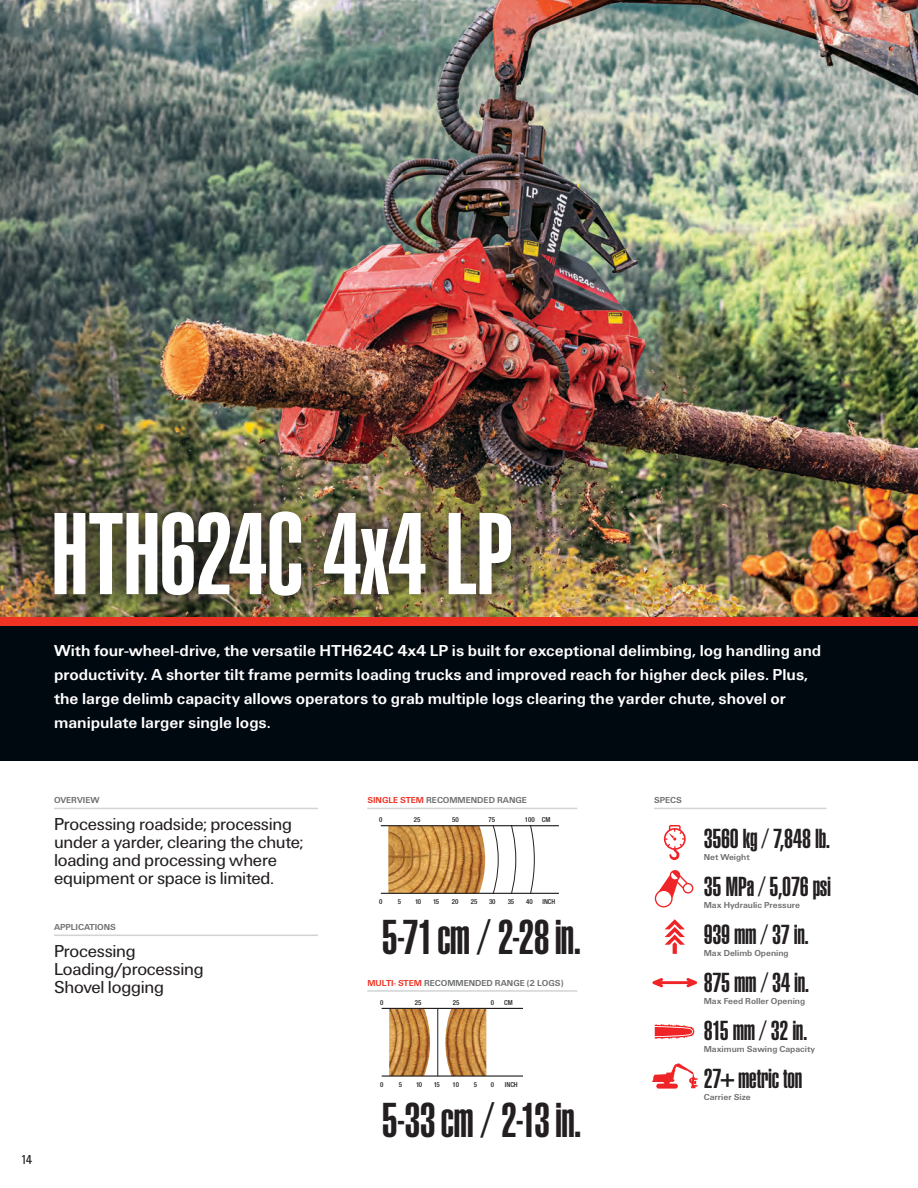
<style>
.page{position:relative;width:918px;height:1188px;background:#fff}
.page>*{position:absolute;margin:0;border:0;box-sizing:border-box;transform-origin:0 0}
.t1{font:900 extra-condensed 114px "Helvetica";letter-spacing:-.01em;color:#fff}
.t2{font:900 extra-condensed 48px "Helvetica";letter-spacing:-.015em;color:#231f20}
.t3{font:900 extra-condensed 39.15px "Helvetica";color:#231f20}
.t4{font:900 extra-condensed 27px "Helvetica";letter-spacing:-.01em;color:#231f20}
.t5{font:18px "Univers U55";letter-spacing:-.015em;color:#231f20}
.t6{font:16.5px/24px "Univers U65";color:#fff}
.t7{font:13.5px "Univers U57";color:#231f20}
.Fast_Facts{font:9px "Univers U65";color:#6d6f71}
.t8{font:500 condensed 6.9px "Helvetica Neue LT Std";color:#231f20}
.s1{color:#ee3224}
</style>
<div class="page">
<img style="left:0;top:0;width:918px;height:617px">
<div style="left:0;top:621px;width:918px;height:139px;background:#000810"></div>
<div style="left:0;top:617px;width:918px;height:9px;background:#ee3224"></div>
<hr style="left:654px;top:808px;width:172px;height:1px;background:#d1d3d4">
<hr style="left:54px;top:808px;width:264px;height:1px;background:#d1d3d4">
<hr style="left:54px;top:935px;width:264px;height:1px;background:#d1d3d4">
<svg style="left:664px;top:825px;width:22px;height:35px"></svg>
<svg style="left:652px;top:978px;width:45px;height:9px"></svg>
<svg style="left:665px;top:919px;width:20px;height:35px"></svg>
<svg style="left:652px;top:1063px;width:46px;height:26px"></svg>
<svg style="left:655px;top:870px;width:38px;height:37px"></svg>
<svg style="left:655px;top:1024px;width:39px;height:15px"></svg>
<hr style="left:367px;top:808px;width:210px;height:1px;background:#d1d3d4">
<hr style="left:367px;top:990px;width:210px;height:2px;background:#d1d3d4">
<hr style="left:381px;top:893px;width:178px;height:1px;background:#231f20">
<hr style="left:381px;top:825px;width:178px;height:1px;background:#231f20">
<svg style="left:388px;top:826px;width:147px;height:67px"></svg>
<img style="left:389px;top:1009px;width:41px;height:66px">
<img style="left:445px;top:1009px;width:41px;height:66px">
<hr style="left:437px;top:1008px;width:1px;height:68px;background:#231f20">
<hr style="left:382px;top:1075px;width:141px;height:2px;background:#231f20">
<hr style="left:382px;top:1008px;width:141px;height:1px;background:#231f20">
<img style="left:27px;top:485px;width:512px;height:132px">
<p class="t1" style="left:51px;top:489px;width:465px">HTH624C 4x4 LP</p>
<p class="t6" style="left:54px;top:640px;width:769px">With four-wheel-drive, the versatile HTH624C 4x4 LP is built for exceptional delimbing, log handling and productivity. A shorter tilt frame permits loading trucks and improved reach for higher deck piles. Plus, the large delimb capacity allows operators to grab multiple logs clearing the yarder chute, shovel or manipulate larger single logs.</p>
<p class="Fast_Facts" style="left:54px;top:794px;width:47px">OVERVIEW</p>
<p class="t5" style="left:54px;top:812px;width:240px">Processing roadside; processing</p>
<p class="t5" style="left:54px;top:830px;width:251px">under a yarder, clearing the chute;</p>
<p class="t5" style="left:54px;top:848px;width:224px">loading and processing where</p>
<p class="t5" style="left:54px;top:866px;width:222px">equipment or space is limited.</p>
<p class="Fast_Facts" style="left:54px;top:921px;width:64px">APPLICATIONS</p>
<p class="t5" style="left:54px;top:939px;width:83px">Processing</p>
<p class="t5" style="left:54px;top:957px;width:151px">Loading/processing</p>
<p class="t5" style="left:54px;top:975px;width:112px">Shovel logging</p>
<p class="t7" style="left:21px;top:1150px;width:13px">14</p>
<p class="Fast_Facts" style="left:367px;top:794px;width:161px"><span class="s1">SINGLE STEM</span> RECOMMENDED RANGE</p>
<p class="t8" style="left:379px;top:815px;width:5px">0</p>
<p class="t8" style="left:414px;top:815px;width:8px">25</p>
<p class="t8" style="left:452px;top:815px;width:8px">50</p>
<p class="t8" style="left:488px;top:815px;width:8px">75</p>
<p class="t8" style="left:525px;top:815px;width:27px">100 CM</p>
<p class="t8" style="left:379px;top:898px;width:5px">0</p>
<p class="t8" style="left:398px;top:898px;width:5px">5</p>
<p class="t8" style="left:415px;top:898px;width:8px">10</p>
<p class="t8" style="left:433px;top:898px;width:7px">15</p>
<p class="t8" style="left:452px;top:898px;width:8px">20</p>
<p class="t8" style="left:471px;top:898px;width:8px">25</p>
<p class="t8" style="left:489px;top:898px;width:8px">30</p>
<p class="t8" style="left:508px;top:898px;width:8px">35</p>
<p class="t8" style="left:526px;top:898px;width:8px">40</p>
<p class="t8" style="left:542px;top:898px;width:14px">INCH</p>
<p class="t2" style="left:382px;top:909px;width:201px">5-71 cm / 2-28 in.</p>
<p class="t3" style="left:387px;top:918px;width:175px">5-71 cm / 2-28 in.</p>
<p class="Fast_Facts" style="left:367px;top:977px;width:198px"><span class="s1">MULTI- STEM</span> RECOMMENDED RANGE (2 LOGS)</p>
<p class="t8" style="left:380px;top:998px;width:5px">0</p>
<p class="t8" style="left:415px;top:998px;width:8px">25</p>
<p class="t8" style="left:453px;top:998px;width:8px">25</p>
<p class="t8" style="left:491px;top:998px;width:5px">0</p>
<p class="t8" style="left:504px;top:998px;width:10px">CM</p>
<p class="t8" style="left:380px;top:1081px;width:5px">0</p>
<p class="t8" style="left:399px;top:1081px;width:5px">5</p>
<p class="t8" style="left:416px;top:1081px;width:8px">10</p>
<p class="t8" style="left:434px;top:1081px;width:7px">15</p>
<p class="t8" style="left:453px;top:1081px;width:8px">10</p>
<p class="t8" style="left:474px;top:1081px;width:5px">5</p>
<p class="t8" style="left:491px;top:1081px;width:5px">0</p>
<p class="t8" style="left:505px;top:1081px;width:14px">INCH</p>
<p class="t2" style="left:382px;top:1093px;width:202px">5-33 cm / 2-13 in.</p>
<p class="t3" style="left:379px;top:1101px;width:177px">5-33 cm / 2-13 in.</p>
<p class="Fast_Facts" style="left:654px;top:794px;width:30px">SPECS</p>
<p class="t4" style="left:704px;top:823px;width:128px">3560 kg / 7,848 lb.</p>
<p class="Fast_Facts" style="left:704px;top:851px;width:47px">Net Weight</p>
<p class="t4" style="left:704px;top:871px;width:129px">35 MPa / 5,076 psi</p>
<p class="Fast_Facts" style="left:704px;top:899px;width:98px">Max Hydraulic Pressure</p>
<p class="t4" style="left:704px;top:919px;width:107px">939 mm / 37 in.</p>
<p class="Fast_Facts" style="left:704px;top:947px;width:86px">Max Delimb Opening</p>
<p class="t4" style="left:704px;top:967px;width:107px">875 mm / 34 in.</p>
<p class="Fast_Facts" style="left:704px;top:995px;width:103px">Max Feed Roller Opening</p>
<p class="t4" style="left:704px;top:1015px;width:105px">815 mm / 32 in.</p>
<p class="Fast_Facts" style="left:704px;top:1043px;width:113px">Maximum Sawing Capacity</p>
<p class="t4" style="left:704px;top:1063px;width:100px">27+ metric ton</p>
<p class="Fast_Facts" style="left:704px;top:1091px;width:48px">Carrier Size</p>
</div>
